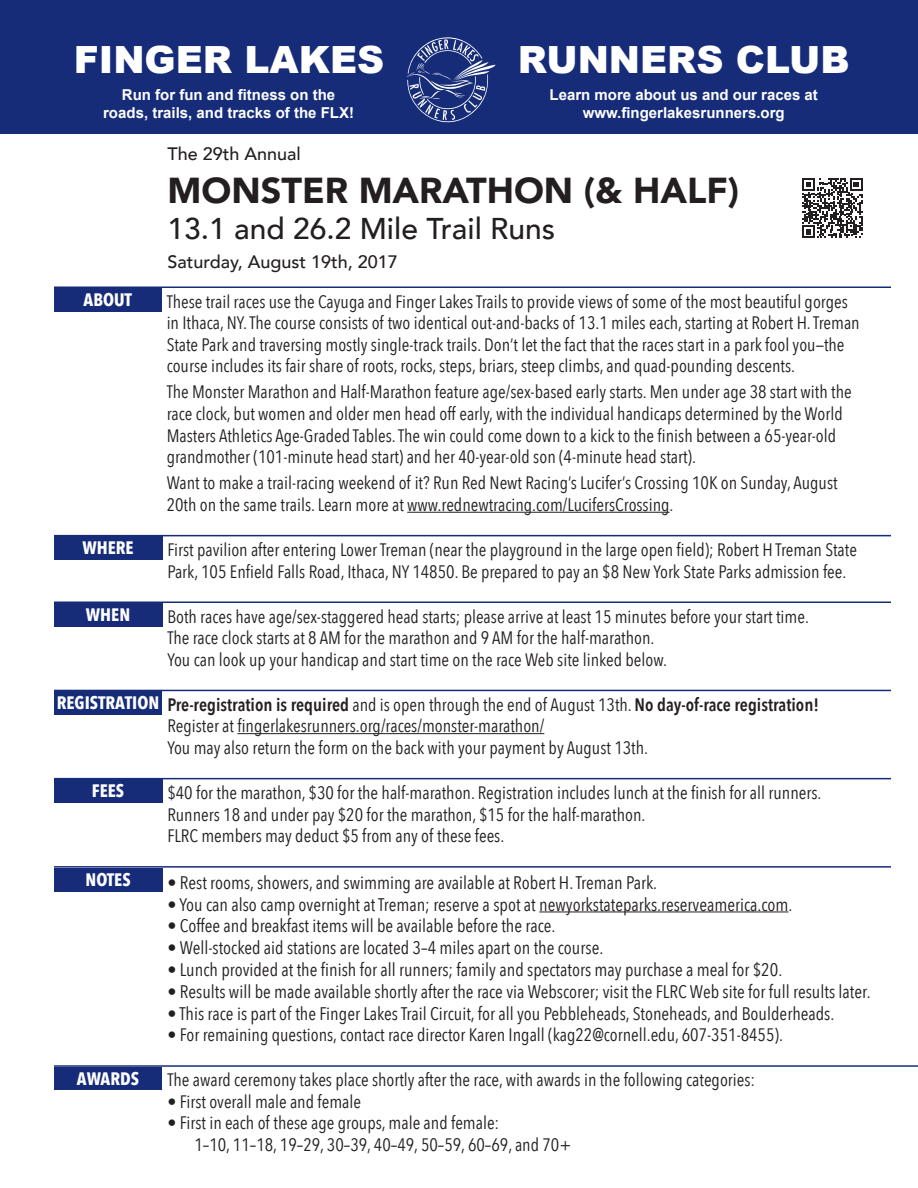
<style>
.page{position:relative;width:918px;height:1188px;background:#fff}
.page>*{position:absolute;margin:0;border:0;box-sizing:border-box;transform-origin:0 0}
.t1{font:900 37.5px "Arial";color:#fff}
.Race_Name{font:900 36px "Avenir";color:#231f20}
.Race_Subtitle{font:500 30px "Avenir";color:#231f20}
.Body_Text{font:18.15px "Avenir Next Condensed";color:#231f20}
.Body_Text-2{font:18px/21.6px "Avenir Next Condensed";color:#231f20}
.Body_Text-3{font:600 18px "Avenir Next Condensed";color:#231f20}
.Tab_Heading{font:700 18px "Avenir Next Condensed";color:#fff}
.Race_Date_Time{font:500 18px "Avenir";color:#231f20}
.Race_Preamble{font:500 18px "Avenir";color:#231f20}
.t2{font:700 15px/18px "Arial";color:#fff;text-align:center}
.s1{font-weight:400}
</style>
<div class="page">
<div style="left:54px;top:536px;width:108px;height:24px;background:#162c79"></div>
<hr style="left:54px;top:535px;width:837px;height:1px;background:#162c79">
<div style="left:54px;top:603px;width:108px;height:24px;background:#162c79"></div>
<hr style="left:54px;top:602px;width:837px;height:1px;background:#162c79">
<div style="left:54px;top:691px;width:108px;height:24px;background:#162c79"></div>
<hr style="left:54px;top:690px;width:837px;height:1px;background:#162c79">
<hr style="left:237px;top:733px;width:307px;height:1px;background:#231f20">
<div style="left:54px;top:779px;width:108px;height:24px;background:#162c79"></div>
<hr style="left:54px;top:778px;width:837px;height:1px;background:#162c79">
<div style="left:54px;top:288px;width:107px;height:24px;background:#162c79"></div>
<hr style="left:54px;top:286px;width:837px;height:2px;background:#162c79">
<hr style="left:407px;top:512px;width:263px;height:1px;background:#231f20">
<div style="left:0;top:0;width:918px;height:134px;background:#162c79"></div>
<svg style="left:407px;top:37px;width:88px;height:86px"></svg>
<div style="left:54px;top:868px;width:108px;height:24px;background:#162c79"></div>
<hr style="left:54px;top:866px;width:837px;height:2px;background:#162c79">
<hr style="left:539px;top:912px;width:249px;height:1px;background:#231f20">
<svg style="left:802px;top:178px;width:60px;height:60px"></svg>
<div style="left:54px;top:1067px;width:108px;height:22px;background:#162c79"></div>
<hr style="left:54px;top:1065px;width:864px;height:2px;background:#162c79">
<p class="t1" style="left:74px;top:33px;width:312px">FINGER LAKES</p>
<p class="t1" style="left:518px;top:33px;width:333px">RUNNERS CLUB</p>
<p class="t2" style="left:103px;top:86px;width:252px">Run for fun and fitness on the roads, trails, and tracks of the FLX!</p>
<p class="t2" style="left:550px;top:86px;width:270px">Learn more about us and our races at www.fingerlakesrunners.org</p>
<p class="Race_Preamble" style="left:167px;top:138px;width:135px">The 29th Annual</p>
<p class="Race_Name" style="left:167px;top:160px;width:573px">MONSTER MARATHON (&amp; HALF)</p>
<p class="Race_Subtitle" style="left:167px;top:203px;width:389px">13.1 and 26.2 Mile Trail Runs</p>
<p class="Race_Date_Time" style="left:167px;top:247px;width:232px">Saturday, August 19th, 2017</p>
<p class="Tab_Heading" style="left:84px;top:289px;width:50px">ABOUT</p>
<p class="Body_Text-2" style="left:167px;top:290px;width:695px">These trail races use the Cayuga and Finger Lakes Trails to provide views of some of the most beautiful gorges in Ithaca, NY. The course consists of two identical out-and-backs of 13.1 miles each, starting at Robert H. Treman State Park and traversing mostly single-track trails. Don’t let the fact that the races start in a park fool you—the course includes its fair share of roots, rocks, steps, briars, steep climbs, and quad-pounding descents.</p>
<p class="Body_Text-2" style="left:167px;top:380px;width:687px">The Monster Marathon and Half-Marathon feature age/sex-based early starts. Men under age 38 start with the race clock, but women and older men head off early, with the individual handicaps determined by the World Masters Athletics Age-Graded Tables. The win could come down to a kick to the finish between a 65-year-old grandmother (101-minute head start) and her 40-year-old son (4-minute head start).</p>
<p class="Body_Text-2" style="left:167px;top:471px;width:673px">Want to make a trail-racing weekend of it? Run Red Newt Racing’s Lucifer’s Crossing 10K on Sunday, August<br>20th on the same trails. Learn more at www.rednewtracing.com/LucifersCrossing.</p>
<p class="Tab_Heading" style="left:82px;top:537px;width:53px">WHERE</p>
<p class="Body_Text-2" style="left:167px;top:538px;width:691px">First pavilion after entering Lower Treman (near the playground in the large open field); Robert H Treman State<br>Park, 105 Enfield Falls Road, Ithaca, NY 14850. Be prepared to pay an $8 New York State Parks admission fee.</p>
<p class="Tab_Heading" style="left:86px;top:604px;width:46px">WHEN</p>
<p class="Body_Text-2" style="left:167px;top:605px;width:643px">Both races have age/sex-staggered head starts; please arrive at least 15 minutes before your start time.</p>
<p class="Body_Text-2" style="left:167px;top:626px;width:489px">The race clock starts at 8 AM for the marathon and 9 AM for the half-marathon.</p>
<p class="Body_Text-2" style="left:167px;top:648px;width:501px">You can look up your handicap and start time on the race Web site linked below.</p>
<p class="Tab_Heading" style="left:57px;top:692px;width:104px">REGISTRATION</p>
<p class="Body_Text-3" style="left:167px;top:689px;width:653px">Pre-registration is required <span class="s1">and is open through the end of August 13th.</span> No day-of-race registration!</p>
<p class="Body_Text-2" style="left:167px;top:714px;width:378px">Register at fingerlakesrunners.org/races/monster-marathon/</p>
<p class="Body_Text-2" style="left:167px;top:736px;width:482px">You may also return the form on the back with your payment by August 13th.</p>
<p class="Tab_Heading" style="left:92px;top:780px;width:34px">FEES</p>
<p class="Body_Text-2" style="left:167px;top:781px;width:655px">$40 for the marathon, $30 for the half-marathon. Registration includes lunch at the finish for all runners.</p>
<p class="Body_Text-2" style="left:167px;top:803px;width:480px">Runners 18 and under pay $20 for the marathon, $15 for the half-marathon.</p>
<p class="Body_Text-2" style="left:167px;top:824px;width:338px">FLRC members may deduct $5 from any of these fees.</p>
<p class="Tab_Heading" style="left:85px;top:868px;width:47px">NOTES</p>
<p class="Body_Text" style="left:167px;top:867px;width:491px">• Rest rooms, showers, and swimming are available at Robert H. Treman Park.</p>
<p class="Body_Text" style="left:167px;top:889px;width:626px">• You can also camp overnight at Treman; reserve a spot at newyorkstateparks.reserveamerica.com.</p>
<p class="Body_Text" style="left:167px;top:911px;width:389px">• Coffee and breakfast items will be available before the race.</p>
<p class="Body_Text" style="left:167px;top:932px;width:437px">• Well-stocked aid stations are located 3–4 miles apart on the course.</p>
<p class="Body_Text" style="left:167px;top:954px;width:616px">• Lunch provided at the finish for all runners; family and spectators may purchase a meal for $20.</p>
<p class="Body_Text" style="left:167px;top:976px;width:705px">• Results will be made available shortly after the race via Webscorer; visit the FLRC Web site for full results later.</p>
<p class="Body_Text" style="left:167px;top:998px;width:668px">• This race is part of the Finger Lakes Trail Circuit, for all you Pebbleheads, Stoneheads, and Boulderheads.</p>
<p class="Body_Text-2" style="left:167px;top:1023px;width:617px">• For remaining questions, contact race director Karen Ingall (kag22@cornell.edu, 607-351-8455).</p>
<p class="Tab_Heading" style="left:77px;top:1067px;width:64px">AWARDS</p>
<p class="Body_Text-2" style="left:167px;top:1068px;width:589px">The award ceremony takes place shortly after the race, with awards in the following categories:</p>
<p class="Body_Text-2" style="left:167px;top:1090px;width:195px">• First overall male and female</p>
<p class="Body_Text-2" style="left:167px;top:1112px;width:333px">• First in each of these age groups, male and female:</p>
<p class="Body_Text-2" style="left:194px;top:1133px;width:379px">1–10, 11–18, 19–29, 30–39, 40–49, 50–59, 60–69, and 70+</p>
</div>
